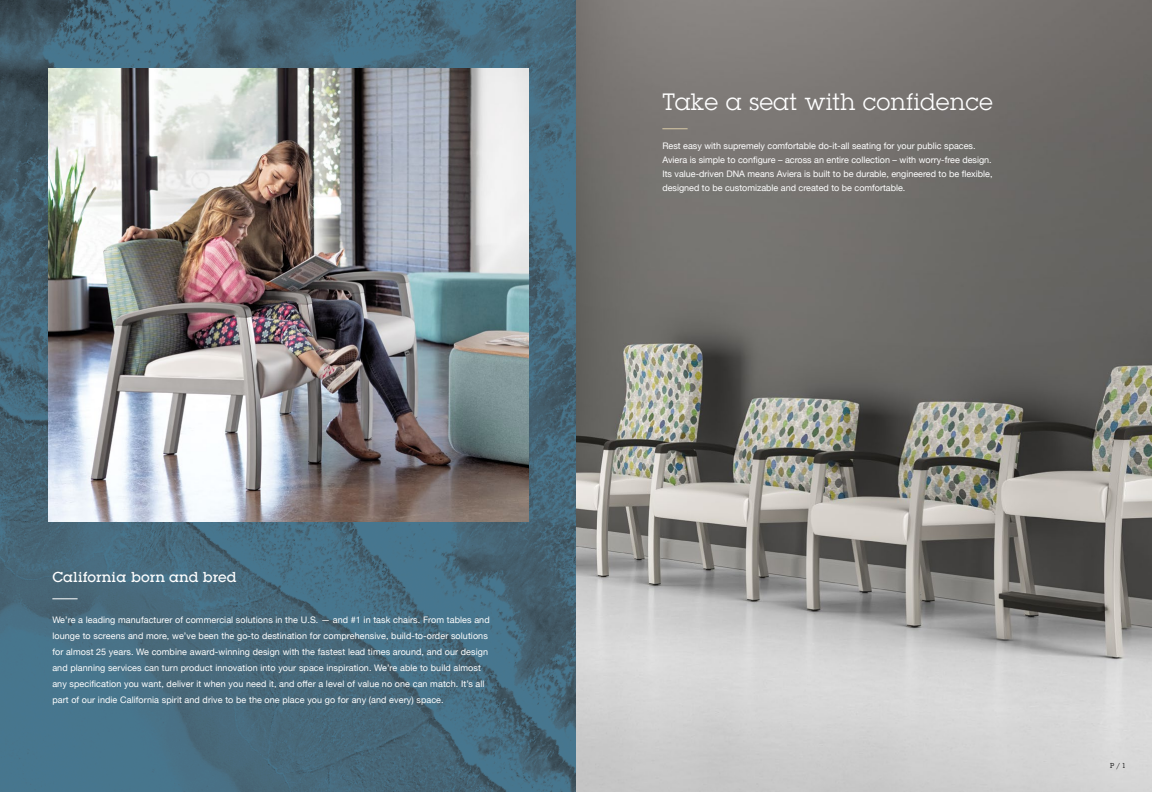
<style>
.page{position:relative;width:1152px;height:792px;background:#fff}
.page>*{position:absolute;margin:0;border:0;box-sizing:border-box;transform-origin:0 0}
.t1{font:23px "Lubalin Graph Std";letter-spacing:.025em;color:#fff}
.t2{font:500 14px "Lubalin Graph Std";letter-spacing:.01em;color:#fff}
.t3{font:9px/16px "Helvetica Neue";letter-spacing:.01em;color:#fff}
.t4{font:7px "Lubalin Graph Std";color:#000}
</style>
<div class="page">
<img style="left:576px;top:0;width:576px;height:792px">
<svg style="left:0;top:0;width:576px;height:792px;background:#46697c"></svg>
<svg style="left:662px;top:128px;width:26px;height:1px"></svg>
<svg style="left:52px;top:598px;width:26px;height:1px"></svg>
<img style="left:48px;top:68px;width:480px;height:454px">
<h2 class="t2" style="left:52px;top:568px;width:186px">California born and bred</h2>
<p class="t3" style="left:52px;top:612px;width:439px">We’re a leading manufacturer of commercial solutions in the U.S. — and #1 in task chairs. From tables and lounge to screens and more, we’ve been the go-to destination for comprehensive, build-to-order solutions for almost 25 years. We combine award-winning design with the fastest lead times around, and our design and planning services can turn product innovation into your space inspiration. We’re able to build almost any specification you want, deliver it when you need it, and offer a level of value no one can match. It’s all part of our indie California spirit and drive to be the one place you go for any (and every) space.</p>
<h1 class="t1" style="left:662px;top:88px;width:332px">Take a seat with confidence</h1>
<p class="t3" style="left:662px;top:140px;width:332px;line-height:14px">Rest easy with supremely comfortable do-it-all seating for your public spaces.<br>Aviera is simple to configure – across an entire collection – with worry-free design.<br>Its value-driven DNA means Aviera is built to be durable, engineered to be flexible, designed to be customizable and created to be comfortable.</p>
<p class="t4" style="left:1110px;top:761px;width:17px">P / 1</p>
</div>
